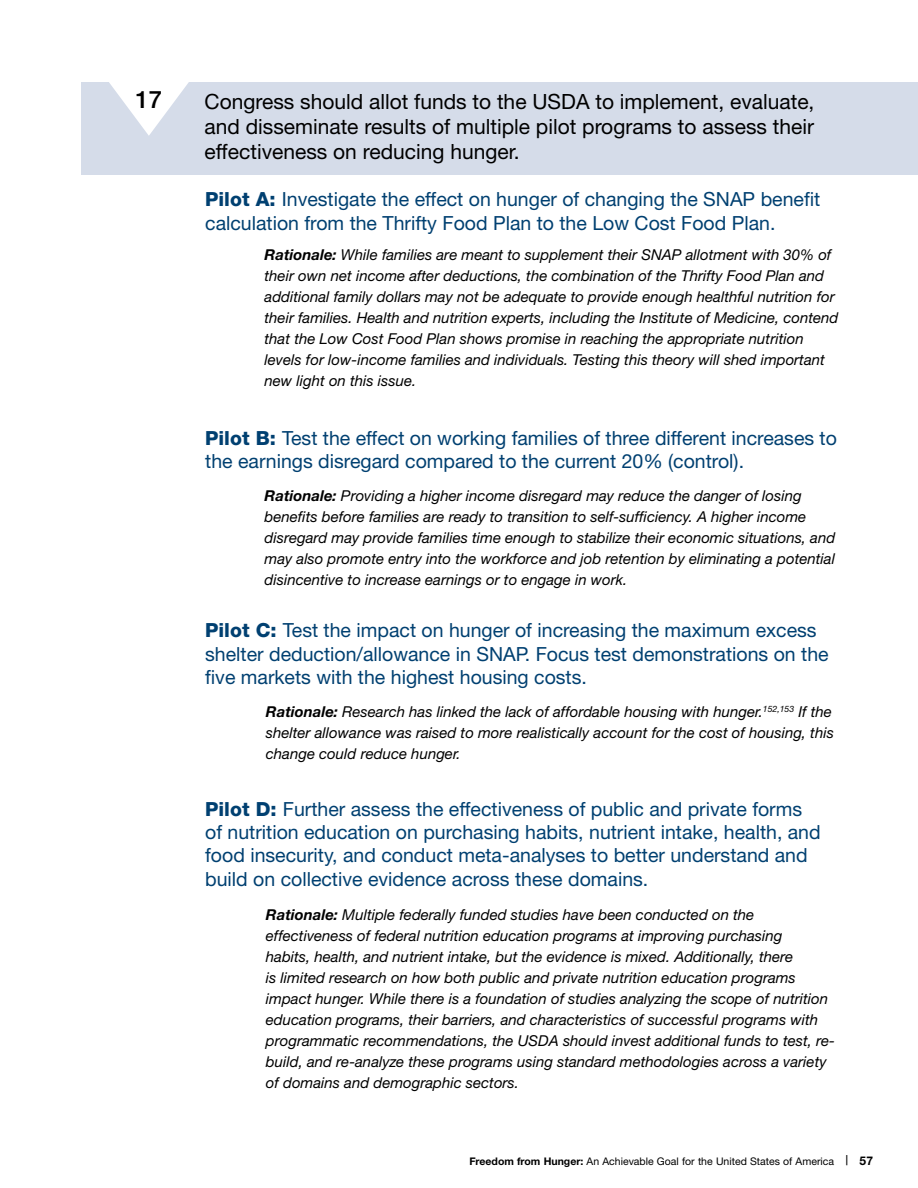
<style>
.page{position:relative;width:918px;height:1188px;background:#fff}
.page>*{position:absolute;margin:0;border:0;box-sizing:border-box;transform-origin:0 0}
.t1{font:500 24px "Helvetica Neue LT Std";color:#000}
.t2{font:21px/25.2px "Helvetica Neue LT Std";color:#000;text-align:justify}
.t3{font:19.5px/23.4px "Helvetica Neue LT Std";color:#004071}
.t4{font:italic 15px/21px "Helvetica Neue LT Std";color:#000}
.t5{font:10.5px "Helvetica Neue LT Std";color:#000}
.s1{font-weight:800}
.s2{font-weight:700}
.s3{font-family:"Helvetica LT Std";font-size:13.5px}
.s4{font-weight:700;font-size:12px}
</style>
<div class="page">
<div style="left:81px;top:82px;width:837px;height:93px;background:#d5dce9"></div>
<svg style="left:109px;top:82px;width:80px;height:54px"></svg>
<p class="t1" style="left:136px;top:85px;width:28px">17</p>
<p class="t2" style="left:205px;top:89px;width:611px">Congress should allot funds to the USDA to implement, evaluate, and disseminate results of multiple pilot programs to assess their effectiveness on reducing hunger.</p>
<p class="t3" style="left:205px;top:188px;width:617px"><span class="s1">Pilot A:</span> Investigate the effect on hunger of changing the SNAP benefit calculation from the Thrifty Food Plan to the Low Cost Food Plan.</p>
<p class="t4" style="left:265px;top:244px;width:575px"><span class="s2">Rationale:</span> While families are meant to supplement their SNAP allotment with 30% of their own net income after deductions, the combination of the Thrifty Food Plan and additional family dollars may not be adequate to provide enough healthful nutrition for their families. Health and nutrition experts, including the Institute of Medicine, contend that the Low Cost Food Plan shows promise in reaching the appropriate nutrition levels for low-income families and individuals. Testing this theory will shed important new light on this issue.</p>
<p class="t3" style="left:205px;top:426px;width:633px"><span class="s1">Pilot B:</span> Test the effect on working families of three different increases to the earnings disregard compared to the current 20% (control).</p>
<p class="t4" style="left:265px;top:485px;width:572px"><span class="s2">Rationale:</span> Providing a higher income disregard may reduce the danger of losing benefits before families are ready to transition to self-sufficiency. A higher income disregard may provide families time enough to stabilize their economic situations, and may also promote entry into the workforce and job retention by eliminating a potential disincentive to increase earnings or to engage in work.</p>
<p class="t3" style="left:205px;top:618px;width:625px"><span class="s1">Pilot C:</span> Test the impact on hunger of increasing the maximum excess shelter deduction/allowance in SNAP. Focus test demonstrations on the five markets with the highest housing costs.</p>
<p class="t4" style="left:266px;top:701px;width:569px"><span class="s2">Rationale:</span> Research has linked the lack of affordable housing with hunger.<sup>152,153</sup> If the shelter allowance was raised to more realistically account for the cost of housing, this change could reduce hunger.</p>
<p class="t3" style="left:205px;top:797px;width:617px"><span class="s1">Pilot D:</span> Further assess the effectiveness of public and private forms of nutrition education on purchasing habits, nutrient intake, health, and food insecurity, and conduct meta-analyses to better understand and build on collective evidence across these domains.</p>
<p class="t4" style="left:266px;top:904px;width:571px"><span class="s2">Rationale:</span> Multiple federally funded studies have been conducted on the effectiveness of federal nutrition education programs at improving purchasing<br>habits, health, and nutrient intake, but the evidence is mixed. Additionally, there<br>is limited research on how both public and private nutrition education programs impact hunger. While there is a foundation of studies analyzing the scope of nutrition education programs, their barriers, and characteristics of successful programs with programmatic recommendations, the USDA should invest additional funds to test, re&shy;build, and re-analyze these programs using standard methodologies across a variety of domains and demographic sectors.</p>
<p class="t5" style="left:469px;top:1155px;width:405px"><span class="s2">Freedom from Hunger:</span> An Achievable Goal for the United States of America <span class="s3">|</span> <span class="s4">57</span></p>
</div>
